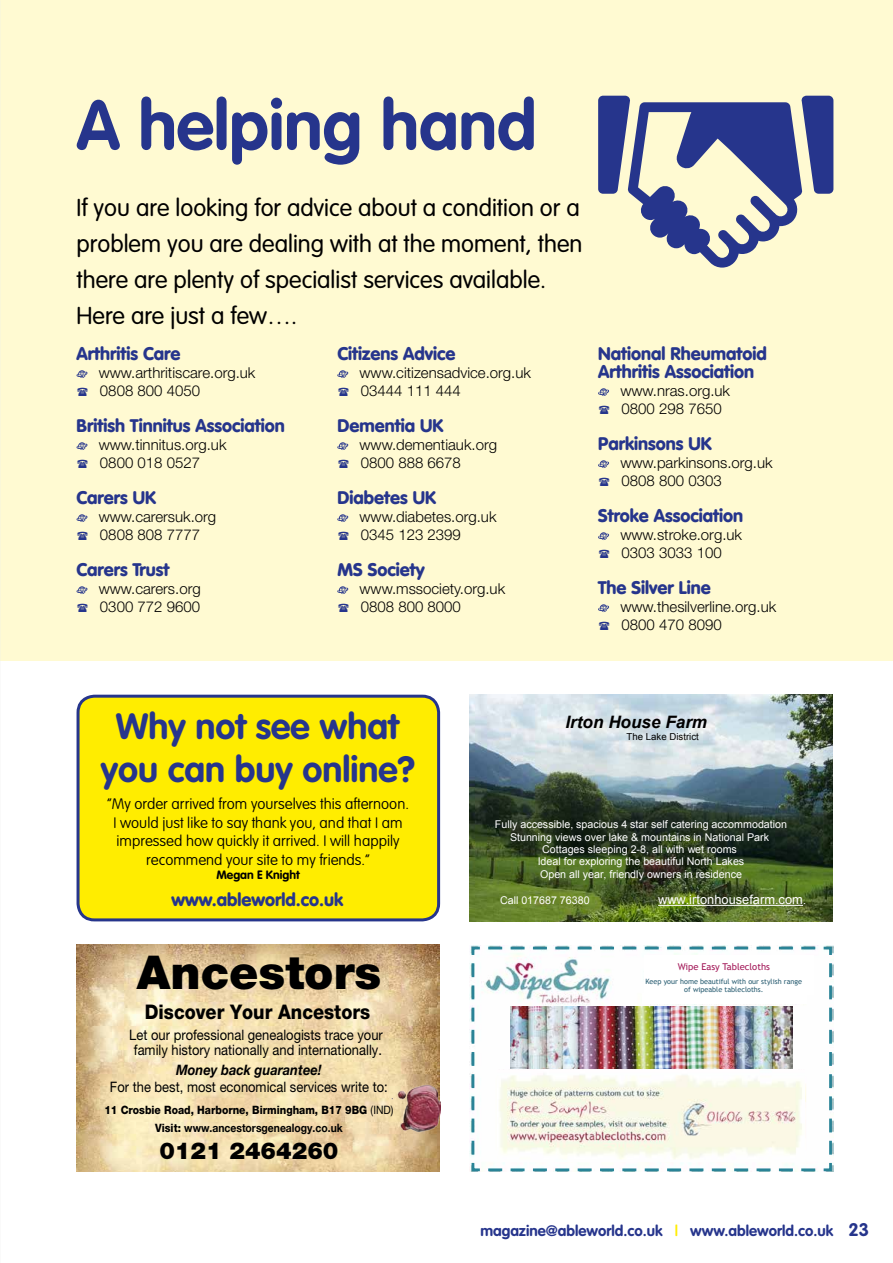
<style>
.page{position:relative;width:893px;height:1263px;background:#fff}
.page>*{position:absolute;margin:0;border:0;box-sizing:border-box;transform-origin:0 0}
.t1{font:700 69px "VAG Rounded";color:#26358c}
.t2{font:900 46.65px "Helvetica Neue";color:#000}
.t3{font:700 36px/44px "VAG Rounded";color:#26358c;text-align:center}
.t4{font:300 24px/36px "VAG Rounded";color:#000}
.t5{font:900 23.25px "Helvetica Neue";color:#000}
.t6{font:800 20.1px "Helvetica Neue";color:#000;scale:.9 1}
.t7{font:900 18px/18px "VAG Rounded";color:#26358c}
.t8{font:italic 700 17.1px "Arial";color:#000}
.t9{font:300 15px/18px "Helvetica Neue LT";color:#000}
.t10{font:100 15px/18.5px "VAG Rounded";color:#000;text-align:center}
.t11{font:700 15px "VAG Rounded";color:#26358c}
.t12{font:14.4px/15.6px "Helvetica Neue";color:#000;text-align:center;scale:.9 1}
.t13{font:italic 700 14.4px "Helvetica Neue";color:#000;scale:.9 1}
.t14{font:12.9px "Arial";color:#fff}
.t15{font:700 12px "VAG Rounded";color:#000}
.t16{font:800 11.55px/17.2px "Helvetica Neue";color:#000;text-align:center;scale:.9 1}
.t17{font:10.65px/12.3px "Arial";color:#fff;text-align:center}
.t18{font:9.6px "Arial";color:#000}
.t19{font:9.45px "Trebuchet MS";color:#a31959}
.t20{font:7.2px/8.7px "Trebuchet MS";color:#285c71;text-align:center}
.s1{font-weight:400}
.s2{font-weight:700}
.s3{font-size:10.65px}
.s4{color:#ffed00}
.s5{font-size:18px}
</style>
<div class="page">
<div style="left:0;top:0;width:893px;height:660px;background:#fffad2"></div>
<svg style="left:77px;top:370px;width:10px;height:8px"></svg>
<svg style="left:77px;top:442px;width:10px;height:8px"></svg>
<svg style="left:77px;top:514px;width:10px;height:8px"></svg>
<svg style="left:77px;top:586px;width:10px;height:8px"></svg>
<svg style="left:337px;top:370px;width:11px;height:8px"></svg>
<svg style="left:337px;top:442px;width:11px;height:8px"></svg>
<svg style="left:337px;top:514px;width:11px;height:8px"></svg>
<svg style="left:337px;top:586px;width:11px;height:8px"></svg>
<svg style="left:598px;top:388px;width:11px;height:8px"></svg>
<svg style="left:598px;top:460px;width:11px;height:8px"></svg>
<svg style="left:598px;top:532px;width:11px;height:8px"></svg>
<svg style="left:598px;top:604px;width:11px;height:8px"></svg>
<img style="left:470px;top:945px;width:363px;height:226px">
<img style="left:77px;top:945px;width:363px;height:226px">
<img style="left:378px;top:1070px;width:62px;height:74px">
<img style="left:470px;top:695px;width:362px;height:226px">
<hr style="left:658px;top:905px;width:145px;height:1px;background:#fff">
<div style="left:78px;top:696px;width:361px;height:224px;background:#ffed00;border-radius:17px"></div>
<div style="left:77px;top:695px;width:363px;height:226px;border:3px solid #26358c;border-radius:17px"></div>
<svg style="left:598px;top:96px;width:235px;height:172px"></svg>
<h1 class="t1" style="left:77px;top:85px;width:462px">A helping hand</h1>
<h3 class="t4" style="left:77px;top:190px;width:507px">If you are looking for advice about a condition or a problem you are dealing with at the moment, then there are plenty of specialist services available.<br>Here are just a few….</h3>
<p class="t7" style="left:77px;top:344px;width:106px">Arthritis Care</p>
<p class="t9" style="left:99px;top:363px;width:158px">www.arthritiscare.org.uk<br>0808 800 4050</p>
<p class="t7" style="left:77px;top:416px;width:210px">British Tinnitus Association</p>
<p class="t9" style="left:99px;top:435px;width:129px">www.tinnitus.org.uk<br>0800 018 0527</p>
<p class="t7" style="left:77px;top:488px;width:81px">Carers UK</p>
<p class="t9" style="left:99px;top:507px;width:119px">www.carersuk.org<br>0808 808 7777</p>
<p class="t7" style="left:77px;top:560px;width:95px">Carers Trust</p>
<p class="t9" style="left:99px;top:579px;width:104px">www.carers.org<br>0300 772 9600</p>
<p class="t7" style="left:337px;top:344px;width:120px">Citizens Advice</p>
<p class="t9" style="left:360px;top:363px;width:173px">www.citizensadvice.org.uk<br>03444 111 444</p>
<p class="t7" style="left:337px;top:416px;width:107px">Dementia UK</p>
<p class="t9" style="left:360px;top:435px;width:139px">www.dementiauk.org<br>0800 888 6678</p>
<p class="t7" style="left:337px;top:488px;width:100px">Diabetes UK</p>
<p class="t9" style="left:360px;top:507px;width:138px">www.diabetes.org.uk<br>0345 123 2399</p>
<p class="t7" style="left:337px;top:560px;width:89px">MS Society</p>
<p class="t9" style="left:360px;top:579px;width:147px">www.mssociety.org.uk<br>0808 800 8000</p>
<p class="t7" style="left:598px;top:344px;width:170px">National Rheumatoid<br>Arthritis Association</p>
<p class="t9" style="left:620px;top:381px;width:111px">www.nras.org.uk<br>0800 298 7650</p>
<p class="t7" style="left:598px;top:434px;width:115px">Parkinsons UK</p>
<p class="t9" style="left:620px;top:453px;width:154px">www.parkinsons.org.uk<br>0808 800 0303</p>
<p class="t7" style="left:598px;top:506px;width:147px">Stroke Association</p>
<p class="t9" style="left:620px;top:525px;width:123px">www.stroke.org.uk<br>0303 3033 100</p>
<p class="t7" style="left:598px;top:578px;width:114px">The Silver Line</p>
<p class="t9" style="left:620px;top:597px;width:157px">www.thesilverline.org.uk<br>0800 470 8090</p>
<h3 class="t3" style="left:101px;top:704px;width:316px">Why not see what you can buy online?</h3>
<p class="t10" style="left:107px;top:795px;width:303px">“My order arrived from yourselves this afternoon.<br>I would just like to say thank you, and that I am impressed how quickly it arrived. I will happily recommend your site to my friends.”</p>
<p class="t15" style="left:216px;top:868px;width:85px">Megan E Knight</p>
<p class="t7" style="left:171px;top:890px;width:173px">www.ableworld.co.uk</p>
<h2 class="t2" style="left:137px;top:945px;width:246px">Ancestors</h2>
<h3 class="t6" style="left:145px;top:1000px;width:252px">Discover Your Ancestors</h3>
<p class="t12" style="left:129px;top:1026px;width:283px">Let our professional genealogists trace your family history nationally and internationally.</p>
<p class="t13" style="left:176px;top:1061px;width:163px">Money back guarantee!</p>
<p class="t12" style="left:110px;top:1079px;width:310px">For the best, most economical services write to:</p>
<p class="t16" style="left:104px;top:1101px;width:323px">11 Crosbie Road, Harborne, Birmingham, B17 9BG <span class="s1">(</span><span class="s1">IND</span><span class="s1">)<br></span>Visit: <span class="s2">www.ancestorsgenealogy.co.uk</span></p>
<h3 class="t5" style="left:159px;top:1137px;width:181px">0121 2464260</h3>
<p class="t8" style="left:566px;top:712px;width:143px">Irton House Farm</p>
<p class="t18" style="left:627px;top:733px;width:74px">The Lake District</p>
<p class="t17" style="left:495px;top:819px;width:294px">Fully accessible, spacious 4 star self catering accommodation Stunning views over lake &amp; mountains in National Park Cottages sleeping 2-8, all with wet rooms<br>Ideal for exploring the beautiful North Lakes<br>Open all year, friendly owners in residence</p>
<p class="t17" style="left:500px;top:895px;width:91px">Call 017687 76380</p>
<p class="t14" style="left:658px;top:895px;width:149px">www.irtonhousefarm.com<span class="s3">.</span></p>
<p class="t19" style="left:678px;top:961px;width:94px">Wipe Easy Tablecloths</p>
<p class="t20" style="left:646px;top:977px;width:158px">Keep your home beautiful with our stylish range of wipeable tablecloths.</p>
<p class="t11" style="left:480px;top:1222px;width:390px">magazine@ableworld.co.uk <span class="s4">|</span> www.ableworld.co.uk <span class="s5">23</span></p>
</div>
